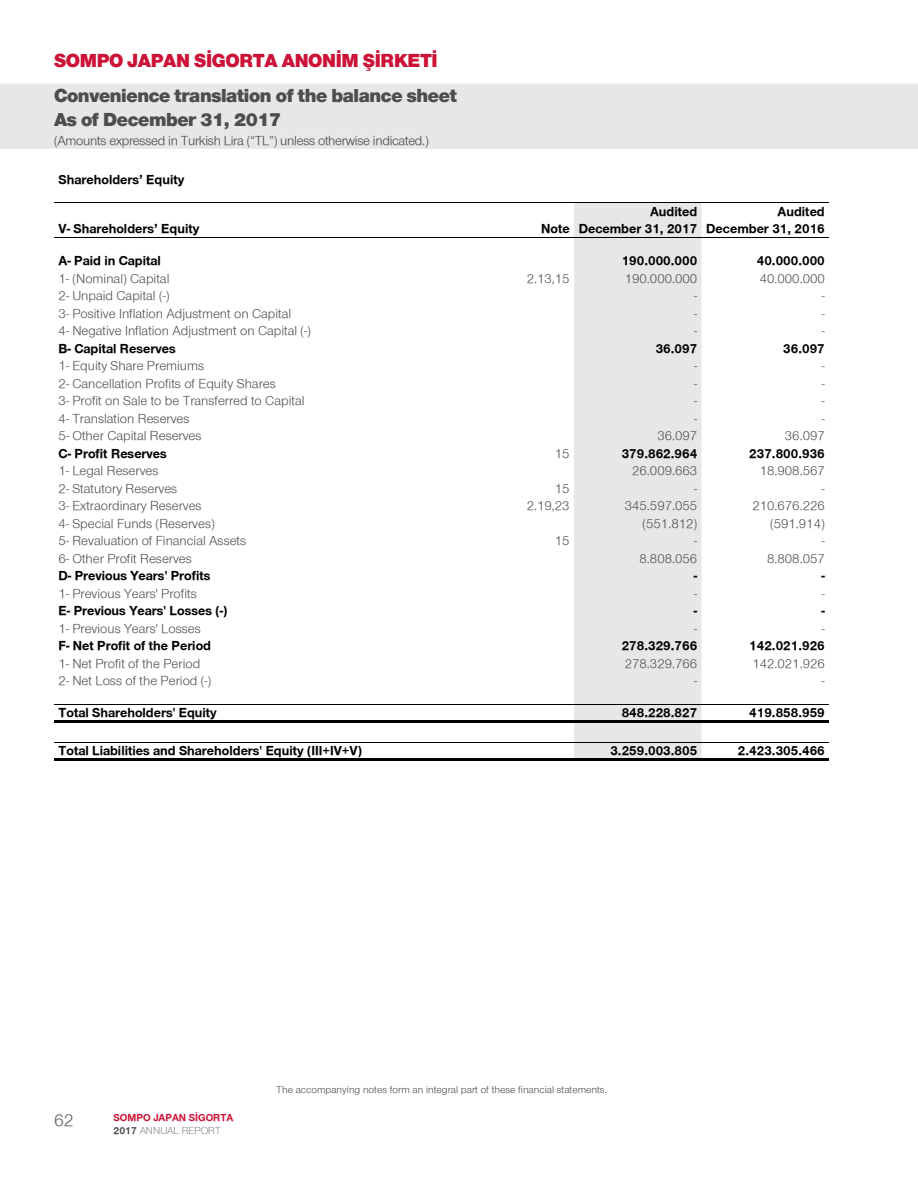
<style>
.page{position:relative;width:918px;height:1188px;background:#fff}
.page>*{position:absolute;margin:0;border:0;box-sizing:border-box;transform-origin:0 0}
.t1{font:900 19.5px/23.4px "Nimbus Sans Novus";letter-spacing:-.02em;color:#4d4d4f}
.t2{font:900 19.5px "Nimbus Sans Novus";letter-spacing:-.02em;color:#cc1337}
.t3{font:18px "Nimbus Sans Novus";color:#58595b}
.t4{font:13.5px "Nimbus Sans Novus";color:#4d4d4f}
.t5{font:700 13.5px "Nimbus Sans Novus";color:#000}
.t6{font:13.5px "Nimbus Sans Novus";letter-spacing:-.02em;color:#4d4d4f}
.t7{font:10.5px "Nimbus Sans Novus";color:#4d4d4f}
.t8{font:700 10.5px/12.6px "Nimbus Sans Novus";color:#cc1337}
.s1{color:#4d4d4f}
.s2{font-weight:300;color:#4d4d4f}
</style>
<div class="page">
<div style="left:0;top:84px;width:918px;height:65px;background:#e6e7e8"></div>
<div style="left:55px;top:136px;width:373px;height:11px;background:#e6e7e8"></div>
<div style="left:574px;top:203px;width:128px;height:555px;background:#e6e7e8"></div>
<hr style="left:574px;top:720px;width:128px;height:3px;background:#fff">
<hr style="left:55px;top:202px;width:455px;height:1px;background:#000">
<hr style="left:510px;top:202px;width:64px;height:1px;background:#000">
<hr style="left:574px;top:202px;width:128px;height:1px;background:#000">
<hr style="left:702px;top:202px;width:127px;height:1px;background:#000">
<hr style="left:55px;top:237px;width:455px;height:1px;background:#000">
<hr style="left:510px;top:237px;width:64px;height:1px;background:#000">
<hr style="left:574px;top:237px;width:128px;height:1px;background:#000">
<hr style="left:702px;top:237px;width:127px;height:1px;background:#000">
<hr style="left:55px;top:704px;width:455px;height:1px;background:#000">
<hr style="left:510px;top:704px;width:64px;height:1px;background:#000">
<hr style="left:574px;top:704px;width:128px;height:1px;background:#000">
<hr style="left:702px;top:704px;width:127px;height:1px;background:#000">
<hr style="left:55px;top:742px;width:455px;height:1px;background:#000">
<hr style="left:510px;top:742px;width:64px;height:1px;background:#000">
<hr style="left:574px;top:742px;width:128px;height:1px;background:#000">
<hr style="left:702px;top:742px;width:127px;height:1px;background:#000">
<hr style="left:54px;top:758px;width:456px;height:1px;background:#000">
<hr style="left:54px;top:760px;width:456px;height:1px;background:#000">
<hr style="left:510px;top:758px;width:64px;height:1px;background:#000">
<hr style="left:510px;top:760px;width:64px;height:1px;background:#000">
<hr style="left:574px;top:758px;width:128px;height:1px;background:#000">
<hr style="left:574px;top:760px;width:128px;height:1px;background:#000">
<hr style="left:702px;top:758px;width:127px;height:1px;background:#000">
<hr style="left:702px;top:760px;width:127px;height:1px;background:#000">
<hr style="left:55px;top:720px;width:455px;height:1px;background:#000">
<hr style="left:55px;top:722px;width:455px;height:1px;background:#000">
<hr style="left:510px;top:720px;width:64px;height:1px;background:#000">
<hr style="left:510px;top:722px;width:64px;height:1px;background:#000">
<hr style="left:574px;top:720px;width:128px;height:1px;background:#000">
<hr style="left:574px;top:722px;width:128px;height:1px;background:#000">
<hr style="left:702px;top:720px;width:127px;height:1px;background:#000">
<hr style="left:702px;top:722px;width:127px;height:1px;background:#000">
<h1 class="t2" style="left:54px;top:49px;width:385px">SOMPO JAPAN SİGORTA ANONİM ŞİRKETİ</h1>
<h1 class="t1" style="left:54px;top:84px;width:404px">Convenience translation of the balance sheet<br>As of December 31, 2017</h1>
<p class="t6" style="left:54px;top:133px;width:376px">(Amounts expressed in Turkish Lira (“TL”) unless otherwise indicated.)</p>
<p class="t5" style="left:59px;top:171px;width:127px">Shareholders’ Equity</p>
<p class="t5" style="left:650px;top:203px;width:49px">Audited</p>
<p class="t5" style="left:778px;top:203px;width:49px">Audited</p>
<p class="t5" style="left:59px;top:221px;width:142px">V- Shareholders’ Equity</p>
<p class="t5" style="left:541px;top:221px;width:285px">Note December 31, 2017 December 31, 2016</p>
<p class="t5" style="left:59px;top:253px;width:104px">A- Paid in Capital</p>
<p class="t5" style="left:622px;top:253px;width:77px">190.000.000</p>
<p class="t5" style="left:757px;top:253px;width:69px">40.000.000</p>
<p class="t4" style="left:59px;top:270px;width:112px">1- (Nominal) Capital</p>
<p class="t4" style="left:527px;top:270px;width:44px">2.13,15</p>
<p class="t4" style="left:625px;top:270px;width:74px">190.000.000</p>
<p class="t4" style="left:760px;top:270px;width:67px">40.000.000</p>
<p class="t4" style="left:59px;top:288px;width:112px">2- Unpaid Capital (-)</p>
<p class="t4" style="left:694px;top:288px;width:4px">-</p>
<p class="t4" style="left:822px;top:288px;width:4px">-</p>
<p class="t4" style="left:59px;top:305px;width:234px">3- Positive Inflation Adjustment on Capital</p>
<p class="t4" style="left:694px;top:305px;width:4px">-</p>
<p class="t4" style="left:822px;top:305px;width:4px">-</p>
<p class="t4" style="left:59px;top:323px;width:254px">4- Negative Inflation Adjustment on Capital (-)</p>
<p class="t4" style="left:694px;top:323px;width:4px">-</p>
<p class="t4" style="left:822px;top:323px;width:4px">-</p>
<p class="t5" style="left:59px;top:340px;width:119px">B- Capital Reserves</p>
<p class="t5" style="left:656px;top:340px;width:43px">36.097</p>
<p class="t5" style="left:783px;top:340px;width:43px">36.097</p>
<p class="t4" style="left:59px;top:358px;width:147px">1- Equity Share Premiums</p>
<p class="t4" style="left:694px;top:358px;width:4px">-</p>
<p class="t4" style="left:822px;top:358px;width:4px">-</p>
<p class="t4" style="left:59px;top:375px;width:219px">2- Cancellation Profits of Equity Shares</p>
<p class="t4" style="left:694px;top:375px;width:4px">-</p>
<p class="t4" style="left:822px;top:375px;width:4px">-</p>
<p class="t4" style="left:59px;top:393px;width:247px">3- Profit on Sale to be Transferred to Capital</p>
<p class="t4" style="left:694px;top:393px;width:4px">-</p>
<p class="t4" style="left:822px;top:393px;width:4px">-</p>
<p class="t4" style="left:59px;top:410px;width:132px">4- Translation Reserves</p>
<p class="t4" style="left:694px;top:410px;width:4px">-</p>
<p class="t4" style="left:822px;top:410px;width:4px">-</p>
<p class="t4" style="left:59px;top:428px;width:144px">5- Other Capital Reserves</p>
<p class="t4" style="left:657px;top:428px;width:41px">36.097</p>
<p class="t4" style="left:785px;top:428px;width:41px">36.097</p>
<p class="t5" style="left:59px;top:445px;width:110px">C- Profit Reserves</p>
<p class="t4" style="left:555px;top:445px;width:16px">15</p>
<p class="t5" style="left:622px;top:445px;width:77px">379.862.964</p>
<p class="t5" style="left:749px;top:445px;width:77px">237.800.936</p>
<p class="t4" style="left:59px;top:463px;width:101px">1- Legal Reserves</p>
<p class="t4" style="left:632px;top:463px;width:67px">26.009.663</p>
<p class="t4" style="left:760px;top:463px;width:67px">18.908.567</p>
<p class="t4" style="left:59px;top:481px;width:120px">2- Statutory Reserves</p>
<p class="t4" style="left:555px;top:481px;width:16px">15</p>
<p class="t4" style="left:694px;top:481px;width:4px">-</p>
<p class="t4" style="left:822px;top:481px;width:4px">-</p>
<p class="t4" style="left:59px;top:498px;width:145px">3- Extraordinary Reserves</p>
<p class="t4" style="left:527px;top:498px;width:44px">2.19,23</p>
<p class="t4" style="left:625px;top:498px;width:74px">345.597.055</p>
<p class="t4" style="left:752px;top:498px;width:74px">210.676.226</p>
<p class="t4" style="left:59px;top:516px;width:158px">4- Special Funds (Reserves)</p>
<p class="t4" style="left:642px;top:516px;width:56px">(551.812)</p>
<p class="t4" style="left:770px;top:516px;width:56px">(591.914)</p>
<p class="t4" style="left:59px;top:533px;width:189px">5- Revaluation of Financial Assets</p>
<p class="t4" style="left:555px;top:533px;width:16px">15</p>
<p class="t4" style="left:694px;top:533px;width:4px">-</p>
<p class="t4" style="left:822px;top:533px;width:4px">-</p>
<p class="t4" style="left:59px;top:551px;width:135px">6- Other Profit Reserves</p>
<p class="t4" style="left:640px;top:551px;width:59px">8.808.056</p>
<p class="t4" style="left:767px;top:551px;width:59px">8.808.057</p>
<p class="t5" style="left:59px;top:568px;width:153px">D- Previous Years' Profits</p>
<p class="t5" style="left:694px;top:568px;width:5px">-</p>
<p class="t5" style="left:821px;top:568px;width:5px">-</p>
<p class="t4" style="left:59px;top:586px;width:140px">1- Previous Years' Profits</p>
<p class="t4" style="left:694px;top:586px;width:4px">-</p>
<p class="t4" style="left:822px;top:586px;width:4px">-</p>
<p class="t5" style="left:59px;top:603px;width:170px">E- Previous Years' Losses (-)</p>
<p class="t5" style="left:694px;top:603px;width:5px">-</p>
<p class="t5" style="left:821px;top:603px;width:5px">-</p>
<p class="t4" style="left:59px;top:621px;width:144px">1- Previous Years' Losses</p>
<p class="t4" style="left:694px;top:621px;width:4px">-</p>
<p class="t4" style="left:822px;top:621px;width:4px">-</p>
<p class="t5" style="left:59px;top:638px;width:154px">F- Net Profit of the Period</p>
<p class="t5" style="left:622px;top:638px;width:77px">278.329.766</p>
<p class="t5" style="left:749px;top:638px;width:77px">142.021.926</p>
<p class="t4" style="left:59px;top:656px;width:143px">1- Net Profit of the Period</p>
<p class="t4" style="left:625px;top:656px;width:74px">278.329.766</p>
<p class="t4" style="left:752px;top:656px;width:74px">142.021.926</p>
<p class="t4" style="left:59px;top:673px;width:154px">2- Net Loss of the Period (-)</p>
<p class="t4" style="left:694px;top:673px;width:4px">-</p>
<p class="t4" style="left:822px;top:673px;width:4px">-</p>
<p class="t5" style="left:59px;top:705px;width:160px">Total Shareholders' Equity</p>
<p class="t5" style="left:622px;top:705px;width:77px">848.228.827</p>
<p class="t5" style="left:749px;top:705px;width:77px">419.858.959</p>
<p class="t5" style="left:59px;top:743px;width:305px">Total Liabilities and Shareholders' Equity (III+IV+V)</p>
<p class="t5" style="left:610px;top:743px;width:88px">3.259.003.805</p>
<p class="t5" style="left:738px;top:743px;width:88px">2.423.305.466</p>
<h2 class="t3" style="left:54px;top:1110px;width:21px">62</h2>
<p class="t8" style="left:114px;top:1111px;width:122px">SOMPO JAPAN SİGORTA<br><span class="s1">2017</span> <span class="s2">ANNUAL REPORT</span></p>
<p class="t7" style="left:276px;top:1083px;width:332px">The accompanying notes form an integral part of these financial statements.</p>
</div>
